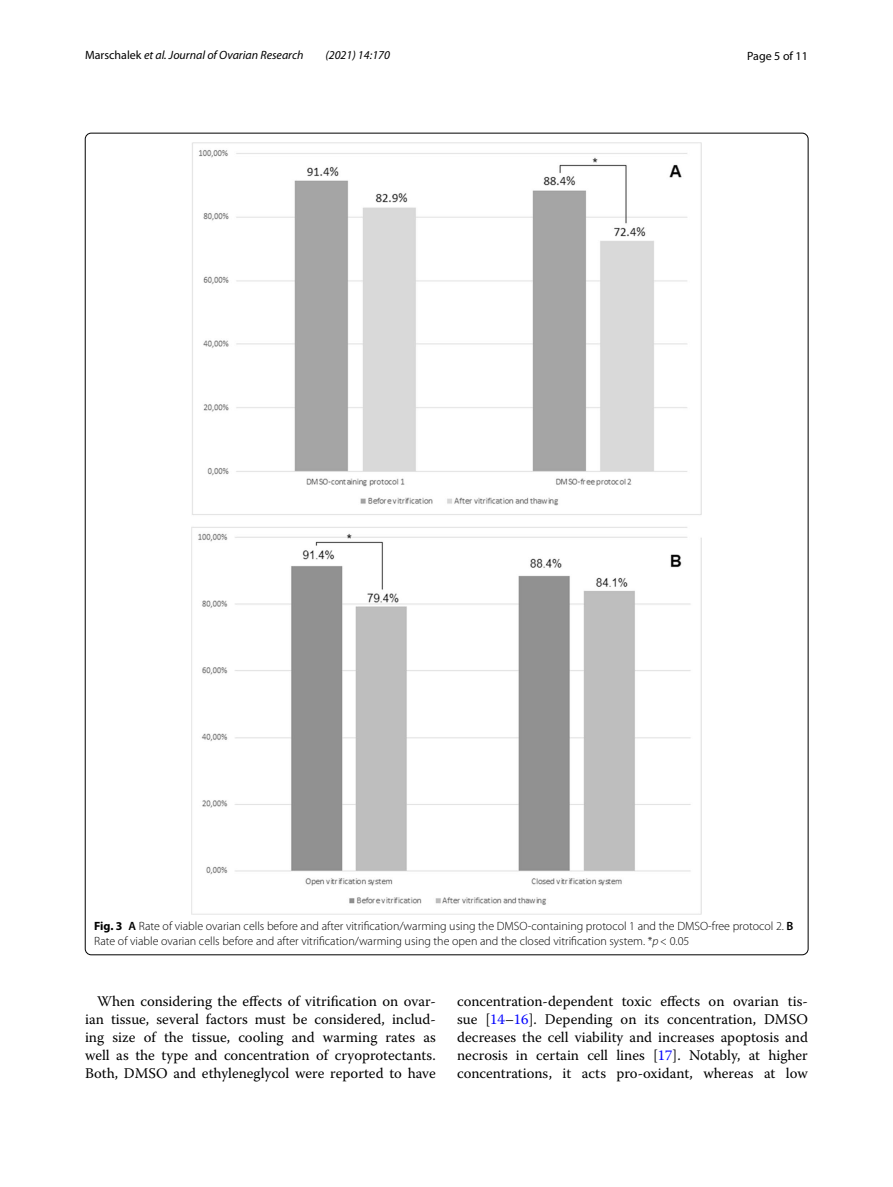
<style>
.page{position:relative;width:893px;height:1187px;background:#fff}
.page>*{position:absolute;margin:0;border:0;box-sizing:border-box;transform-origin:0 0}
.t1{font:14.7px/18px "Warnock Pro";color:#000;text-align:justify}
.t2{font:300 12px/15px "Myriad Pro";color:#000}
.t3{font:italic 12px "Myriad Pro";color:#000}
.t4{font:12px "Myriad Pro";color:#000}
.s1{font-style:normal}
.s2{font-weight:700}
.s3{font-weight:600}
.s4{font-style:italic}
.s5{color:#00f}
</style>
<div class="page">
<img style="left:191px;top:142px;width:511px;height:772px">
<p class="t3" style="left:85px;top:48px;width:220px"><span class="s1">Marschalek</span> et al. Journal of Ovarian Research</p>
<p class="t3" style="left:325px;top:48px;width:66px">(2021) 14:170</p>
<p class="t4" style="left:747px;top:48px;width:62px">Page 5 of 11</p>
<p class="t2" style="left:94px;top:918px;width:701px"><span class="s2">Fig. 3</span> <span class="s3">A</span> Rate of viable ovarian cells before and after vitrification/warming using the DMSO-containing protocol 1 and the DMSO-free protocol 2. <span class="s3">B<br></span>Rate of viable ovarian cells before and after vitrification/warming using the open and the closed vitrification system. *<span class="s4">p&lt;</span> 0.05</p>
<p class="t1" style="left:85px;top:991px;width:352px;text-indent:12px">When considering the effects of vitrification on ovar&shy;ian tissue, several factors must be considered, includ&shy;ing size of the tissue, cooling and warming rates as well as the type and concentration of cryoprotectants.<br>Both, DMSO and ethyleneglycol were reported to have</p>
<p class="t1" style="left:457px;top:991px;width:352px">concentration-dependent toxic effects on ovarian tis&shy;sue [<span class="s5">14</span>–<span class="s5">16</span>]. Depending on its concentration, DMSO decreases the cell viability and increases apoptosis and necrosis in certain cell lines [<span class="s5">17</span>]. Notably, at higher concentrations, it acts pro-oxidant, whereas at low</p>
</div>
